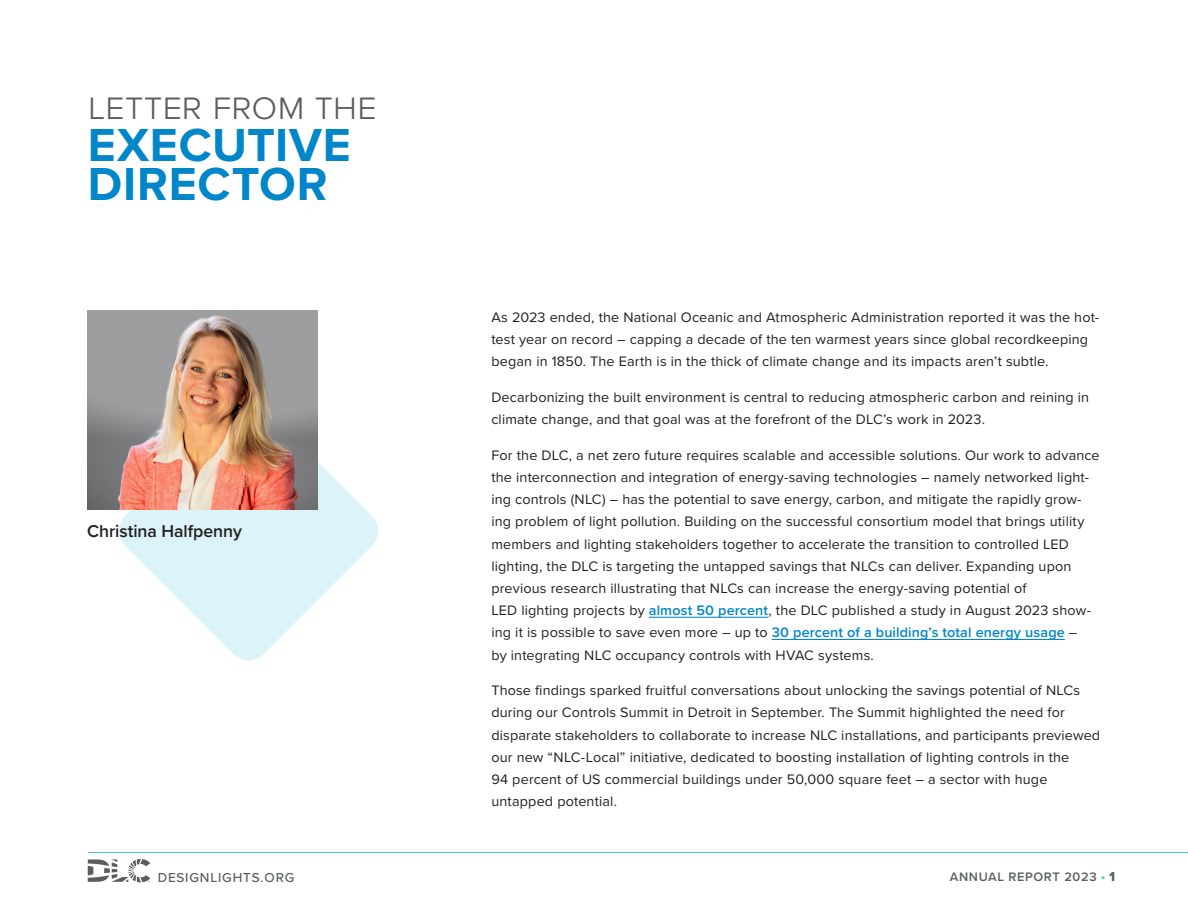
<style>
.page{position:relative;width:1188px;height:918px;background:#fff}
.page>*{position:absolute;margin:0;border:0;box-sizing:border-box;transform-origin:0 0}
.HD{font:700 48px "Proxima Nova";letter-spacing:.015em;color:#0086c9}
.hd1A{font:300 39px "Proxima Nova";letter-spacing:-.005em;color:#5a5e5e}
.t1{font:600 17.85px "Proxima Nova";letter-spacing:-.005em;color:#231f20}
.btxt{font:14.25px/22.2px "Proxima Nova";letter-spacing:.01em;color:#231f20}
.t2{font:500 13.5px "Proxima Nova";letter-spacing:.06em;color:#5a5e5e}
.t3{font:600 12.75px "Proxima Nova";letter-spacing:.05em;color:#5a5e5e}
.s1{font-weight:600;color:#0086c9}
.s2{font-size:13.5px;color:#4fc6e0}
.s3{font-family:"Proxima Nova Extrabld";font-weight:400;font-size:13.5px}
</style>
<div class="page">
<hr style="left:88px;top:852px;width:1100px;height:1px;background:#4fc6e0">
<svg style="left:117px;top:462px;width:261px;height:199px;fill:#dcf4f9"></svg>
<svg style="left:88px;top:859px;width:62px;height:23px"></svg>
<img style="left:88px;top:310px;width:230px;height:199px">
<hr style="left:649px;top:617px;width:119px;height:1px;background:#0086c9">
<hr style="left:772px;top:639px;width:293px;height:1px;background:#0086c9">
<p class="hd1A" style="left:88px;top:76px;width:291px">letter from the</p>
<p class="HD" style="left:88px;top:110px;width:264px">EXECUTIVE</p>
<p class="HD" style="left:88px;top:149px;width:241px">DIRECTOR</p>
<p class="t1" style="left:87px;top:517px;width:156px">Christina Halfpenny</p>
<p class="btxt" style="left:491px;top:305px;width:609px">As 2023 ended, the National Oceanic and Atmospheric Administration reported it was the hot&shy;test year on record – capping a decade of the ten warmest years since global recordkeeping began in 1850. The Earth is in the thick of climate change and its impacts aren’t subtle.</p>
<p class="btxt" style="left:491px;top:385px;width:599px">Decarbonizing the built environment is central to reducing atmospheric carbon and reining in climate change, and that goal was at the forefront of the DLC’s work in 2023.</p>
<p class="btxt" style="left:491px;top:443px;width:610px">For the DLC, a net zero future requires scalable and accessible solutions. Our work to advance the interconnection and integration of energy-saving technologies – namely networked light&shy;ing controls (NLC) – has the potential to save energy, carbon, and mitigate the rapidly grow&shy;ing problem of light pollution. Building on the successful consortium model that brings utility members and lighting stakeholders together to accelerate the transition to controlled LED lighting, the DLC is targeting the untapped savings that NLCs can deliver. Expanding upon previous research illustrating that NLCs can increase the energy-saving potential of<br>LED lighting projects by <span class="s1">almost 50 percent</span>, the DLC published a study in August 2023 show&shy;ing it is possible to save even more – up to <span class="s1">30 percent of a building’s total energy usage</span> –<br>by integrating NLC occupancy controls with HVAC systems.</p>
<p class="btxt" style="left:491px;top:679px;width:610px">Those findings sparked fruitful conversations about unlocking the savings potential of NLCs during our Controls Summit in Detroit in September. The Summit highlighted the need for disparate stakeholders to collaborate to increase NLC installations, and participants previewed our new “NLC-Local” initiative, dedicated to boosting installation of lighting controls in the<br>94 percent of US commercial buildings under 50,000 square feet – a sector with huge untapped potential.</p>
<p class="t2" style="left:158px;top:867px;width:138px">DESIGNLIGHTS.ORG</p>
<p class="t3" style="left:950px;top:867px;width:167px">ANNUAL REPORT 2023 <span class="s2">•</span> <span class="s3">1</span></p>
</div>
